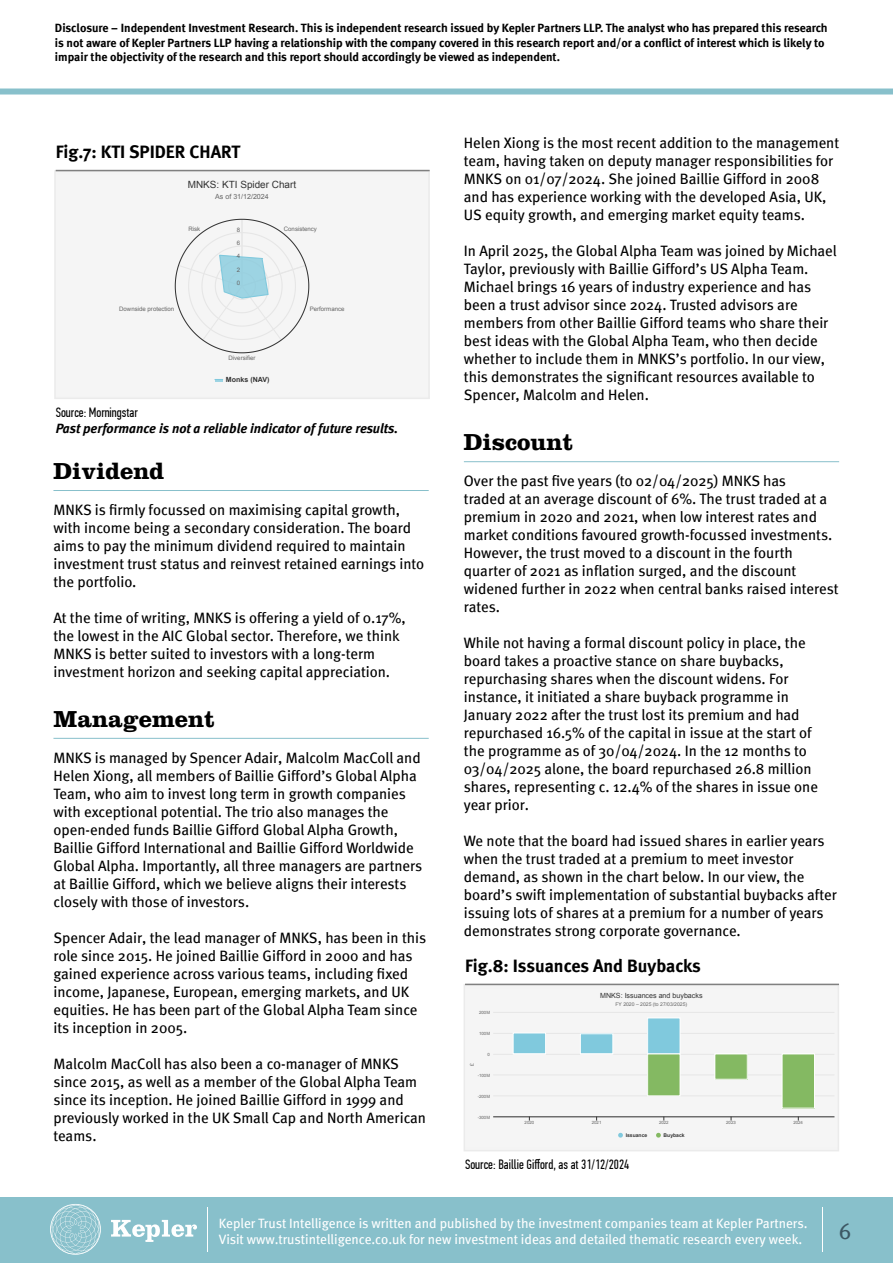
<style>
.page{position:relative;width:893px;height:1263px;background:#fff}
.page>*{position:absolute;margin:0;border:0;box-sizing:border-box;transform-origin:0 0}
.t1{font:700 24px "Clarendon LT Std";color:#000}
.t2{font:22.5px "Meta";color:#3d5864}
.t3{font:700 18px "Meta";color:#000}
.t4{font:15px/18px "Meta";color:#000}
.t5{font:13.5px/16.2px "Meta";color:#fff}
.t6{font:13.5px "PF Din Text Comp Pro";color:#000}
.t7{font:italic 13.5px "Meta Bold LF";color:#000}
.t8{font:12px/14.4px "Meta Bold LF";color:#000}
.t9{font:9.9px "Arial";color:#333}
.t10{font:7.05px "Arial";color:#333}
.t11{font:7.05px "Arial";color:#666}
.t12{font:700 7.05px "Arial";color:#333}
.t13{font:6.15px "Arial";color:#666}
.t14{font:5.1px "Arial";color:#666}
.t15{font:700 5.1px "Arial";color:#333}
.t16{font:4.35px "Arial";color:#666}
</style>
<div class="page">
<div style="left:0;top:1197px;width:893px;height:66px;background:#88c0cb"></div>
<svg style="left:111px;top:1220px;width:86px;height:22px"></svg>
<svg style="left:50px;top:1204px;width:51px;height:51px"></svg>
<hr style="left:207px;top:1207px;width:1px;height:44px;background:#fff">
<div style="left:0;top:89px;width:893px;height:6px;background:#88c0cb"></div>
<hr style="left:822px;top:1207px;width:1px;height:44px;background:#fff">
<hr style="left:464px;top:461px;width:375px;height:1px;background:#88c0cb">
<hr style="left:53px;top:490px;width:376px;height:1px;background:#88c0cb">
<hr style="left:53px;top:738px;width:376px;height:1px;background:#88c0cb">
<div style="left:55px;top:175px;width:374px;height:221px;background:#f5f5f5"></div>
<svg style="left:174px;top:218px;width:136px;height:136px"></svg>
<svg style="left:215px;top:379px;width:8px;height:3px"></svg>
<div style="left:54px;top:170px;width:376px;height:229px;border:2px solid #ebebeb"></div>
<hr style="left:56px;top:170px;width:374px;height:1px;background:#808080">
<div style="left:464px;top:989px;width:374px;height:158px;background:#f5f5f5"></div>
<hr style="left:493px;top:1095px;width:341px;height:1px;background:#e6e6e6">
<hr style="left:493px;top:1075px;width:341px;height:1px;background:#e6e6e6">
<hr style="left:493px;top:1054px;width:341px;height:1px;background:#e6e6e6">
<hr style="left:493px;top:1033px;width:341px;height:1px;background:#e6e6e6">
<hr style="left:493px;top:1012px;width:341px;height:1px;background:#e6e6e6">
<hr style="left:493px;top:1116px;width:341px;height:1px;background:#333">
<div style="left:513px;top:1033px;width:33px;height:21px;background:#80c9dd"></div>
<div style="left:513px;top:1033px;width:33px;height:21px;border:1px solid #fff"></div>
<div style="left:580px;top:1034px;width:33px;height:20px;background:#80c9dd"></div>
<div style="left:580px;top:1033px;width:33px;height:21px;border:1px solid #fff"></div>
<div style="left:648px;top:1018px;width:32px;height:36px;background:#80c9dd"></div>
<div style="left:647px;top:1018px;width:33px;height:36px;border:1px solid #fff"></div>
<hr style="left:513px;top:1054px;width:33px;height:1px;background:#fff">
<hr style="left:580px;top:1054px;width:33px;height:1px;background:#fff">
<div style="left:648px;top:1054px;width:32px;height:42px;background:#84b962"></div>
<div style="left:647px;top:1054px;width:33px;height:42px;border:1px solid #fff"></div>
<div style="left:715px;top:1054px;width:32px;height:25px;background:#84b962"></div>
<div style="left:782px;top:1054px;width:32px;height:54px;background:#84b962"></div>
<div style="left:782px;top:1054px;width:33px;height:54px;border:1px solid #fff"></div>
<svg style="left:618px;top:1133px;width:5px;height:4px"></svg>
<svg style="left:656px;top:1133px;width:5px;height:4px"></svg>
<div style="left:464px;top:984px;width:375px;height:167px;border:2px solid #ebebeb"></div>
<hr style="left:465px;top:984px;width:374px;height:1px;background:#808080">
<p class="t8" style="left:55px;top:21px;width:774px">Disclosure – Independent Investment Research. This is independent research issued by Kepler Partners LLP. The analyst who has prepared this research is not aware of Kepler Partners LLP having a relationship with the company covered in this research report and/or a conflict of interest which is likely to impair the objectivity of the research and this report should accordingly be viewed as independent.</p>
<p class="t3" style="left:56px;top:141px;width:186px">Fig.7: KTI SPIDER CHART</p>
<p class="t9" style="left:188px;top:178px;width:110px">MNKS: KTI Spider Chart</p>
<p class="t11" style="left:215px;top:192px;width:55px">As of 31/12/2024</p>
<p class="t13" style="left:188px;top:225px;width:13px">Risk</p>
<p class="t13" style="left:119px;top:305px;width:57px">Downside protection</p>
<p class="t13" style="left:237px;top:225px;width:5px">8</p>
<p class="t13" style="left:237px;top:239px;width:5px">6</p>
<p class="t13" style="left:237px;top:252px;width:5px">4</p>
<p class="t13" style="left:237px;top:265px;width:5px">2</p>
<p class="t13" style="left:237px;top:279px;width:5px">0</p>
<p class="t13" style="left:284px;top:225px;width:35px">Consistency</p>
<p class="t13" style="left:310px;top:305px;width:36px">Performance</p>
<p class="t13" style="left:228px;top:354px;width:29px">Diversifier</p>
<p class="t12" style="left:226px;top:375px;width:45px">Monks (NAV)</p>
<p class="t6" style="left:56px;top:404px;width:84px">Source: Morningstar</p>
<p class="t7" style="left:56px;top:420px;width:344px">Past performance is not a reliable indicator of future results.</p>
<h1 class="t1" style="left:53px;top:456px;width:112px">Dividend</h1>
<p class="t4" style="left:53px;top:500px;width:372px">MNKS is firmly focussed on maximising capital growth, with income being a secondary consideration. The board aims to pay the minimum dividend required to maintain investment trust status and reinvest retained earnings into the portfolio.</p>
<p class="t4" style="left:53px;top:608px;width:354px">At the time of writing, MNKS is offering a yield of 0.17%, the lowest in the AIC Global sector. Therefore, we think MNKS is better suited to investors with a long-term investment horizon and seeking capital appreciation.</p>
<h1 class="t1" style="left:53px;top:704px;width:163px">Management</h1>
<p class="t4" style="left:53px;top:748px;width:370px">MNKS is managed by Spencer Adair, Malcolm MacColl and Helen Xiong, all members of Baillie Gifford’s Global Alpha Team, who aim to invest long term in growth companies with exceptional potential. The trio also manages the open-ended funds Baillie Gifford Global Alpha Growth, Baillie Gifford International and Baillie Gifford Worldwide Global Alpha. Importantly, all three managers are partners at Baillie Gifford, which we believe aligns their interests closely with those of investors.</p>
<p class="t4" style="left:53px;top:928px;width:374px">Spencer Adair, the lead manager of MNKS, has been in this role since 2015. He joined Baillie Gifford in 2000 and has gained experience across various teams, including fixed income, Japanese, European, emerging markets, and UK equities. He has been part of the Global Alpha Team since its inception in 2005.</p>
<p class="t4" style="left:53px;top:1054px;width:374px">Malcolm MacColl has also been a co-manager of MNKS since 2015, as well as a member of the Global Alpha Team since its inception. He joined Baillie Gifford in 1999 and previously worked in the UK Small Cap and North American teams.</p>
<p class="t4" style="left:464px;top:134px;width:377px">Helen Xiong is the most recent addition to the management team, having taken on deputy manager responsibilities for MNKS on 01/07/2024. She joined Baillie Gifford in 2008 and has experience working with the developed Asia, UK, US equity growth, and emerging market equity teams.</p>
<p class="t4" style="left:464px;top:242px;width:374px">In April 2025, the Global Alpha Team was joined by Michael Taylor, previously with Baillie Gifford’s US Alpha Team.<br>Michael brings 16 years of industry experience and has been a trust advisor since 2024. Trusted advisors are members from other Baillie Gifford teams who share their best ideas with the Global Alpha Team, who then decide whether to include them in MNKS’s portfolio. In our view, this demonstrates the significant resources available to Spencer, Malcolm and Helen.</p>
<h1 class="t1" style="left:464px;top:427px;width:111px">Discount</h1>
<p class="t4" style="left:464px;top:472px;width:376px">Over the past five years (to 02/04/2025) MNKS has<br>traded at an average discount of 6%. The trust traded at a premium in 2020 and 2021, when low interest rates and market conditions favoured growth-focussed investments.<br>However, the trust moved to a discount in the fourth quarter of 2021 as inflation surged, and the discount widened further in 2022 when central banks raised interest rates.</p>
<p class="t4" style="left:464px;top:634px;width:356px">While not having a formal discount policy in place, the board takes a proactive stance on share buybacks, repurchasing shares when the discount widens. For instance, it initiated a share buyback programme in January 2022 after the trust lost its premium and had repurchased 16.5% of the capital in issue at the start of the programme as of 30/04/2024. In the 12 months to 03/04/2025 alone, the board repurchased 26.8 million shares, representing c. 12.4% of the shares in issue one year prior.</p>
<p class="t4" style="left:464px;top:832px;width:374px">We note that the board had issued shares in earlier years when the trust traded at a premium to meet investor demand, as shown in the chart below. In our view, the board’s swift implementation of substantial buybacks after issuing lots of shares at a premium for a number of years demonstrates strong corporate governance.</p>
<p class="t3" style="left:465px;top:955px;width:237px">Fig.8: Issuances And Buybacks</p>
<p class="t16" style="left:479px;top:1010px;width:12px">200M</p>
<p class="t16" style="left:479px;top:1031px;width:12px">100M</p>
<p class="t14" style="left:469px;top:1066px;width:4px;rotate:-90deg">£</p>
<p class="t16" style="left:488px;top:1052px;width:4px">0</p>
<p class="t16" style="left:478px;top:1072px;width:14px">-100M</p>
<p class="t16" style="left:478px;top:1093px;width:14px">-200M</p>
<p class="t16" style="left:478px;top:1114px;width:14px">-300M</p>
<p class="t10" style="left:600px;top:991px;width:104px">MNKS: Issuances and buybacks</p>
<p class="t14" style="left:615px;top:1001px;width:73px">FY 2020 – 2025 (to 27/03/2025)</p>
<p class="t16" style="left:525px;top:1120px;width:11px">2020</p>
<p class="t16" style="left:592px;top:1120px;width:11px">2021</p>
<p class="t16" style="left:659px;top:1120px;width:11px">2022</p>
<p class="t16" style="left:726px;top:1120px;width:11px">2023</p>
<p class="t16" style="left:793px;top:1120px;width:11px">2024</p>
<p class="t15" style="left:626px;top:1132px;width:23px">Issuance</p>
<p class="t15" style="left:664px;top:1132px;width:23px">Buyback</p>
<p class="t6" style="left:465px;top:1157px;width:166px">Source: Baillie Gifford, as at 31/12/2024</p>
<p class="t5" style="left:219px;top:1214px;width:590px">Kepler Trust Intelligence is written and published by the investment companies team at Kepler Partners.<br>Visit www.trustintelligence.co.uk for new investment ideas and detailed thematic research every week.</p>
<h2 class="t2" style="left:839px;top:1218px;width:14px">6</h2>
</div>
